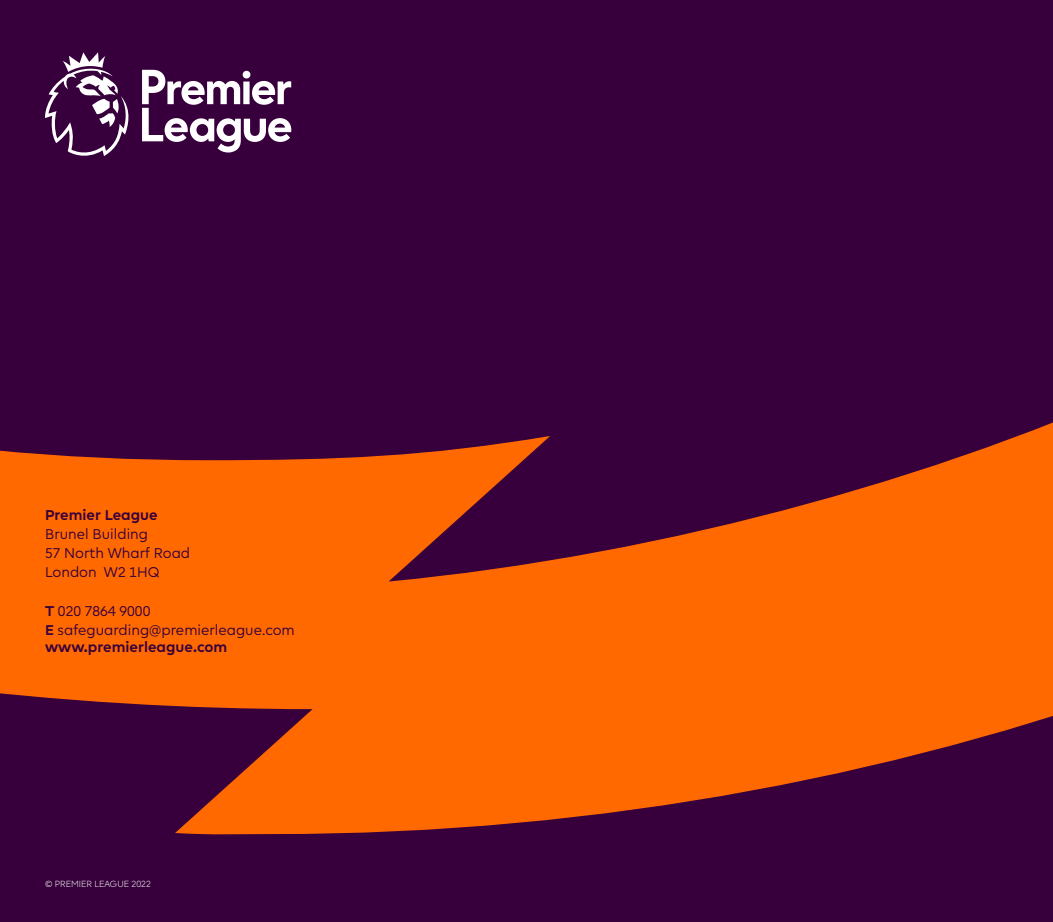
<style>
.page{position:relative;width:1053px;height:922px;background:#fff}
.page>*{position:absolute;margin:0;border:0;box-sizing:border-box;transform-origin:0 0}
.t1{font:14.25px/19px "Premier League";color:#37003c}
.t2{font:700 14.25px "Premier League";color:#37003c}
.t3{font:300 9px "Premier League";color:#fff}
.s1{font-weight:700}
</style>
<div class="page">
<div style="left:0;top:0;width:1052px;height:921px;background:#37003c"></div>
<svg style="left:0;top:423px;width:1052px;height:412px;fill:#ff6900"></svg>
<svg style="left:45px;top:52px;width:246px;height:104px"></svg>
<p class="t2" style="left:45px;top:507px;width:114px">Premier League</p>
<p class="t1" style="left:45px;top:525px;width:147px">Brunel Building<br>57 North Wharf Road<br>London W2 1HQ</p>
<p class="t1" style="left:45px;top:601px;width:251px"><span class="s1">T</span> 020 7864 9000<br><span class="s1">E</span> safeguarding@premierleague.com</p>
<p class="t2" style="left:45px;top:639px;width:184px">www.premierleague.com</p>
<p class="t3" style="left:45px;top:878px;width:107px">© PREMIER LEAGUE 2022</p>
</div>
